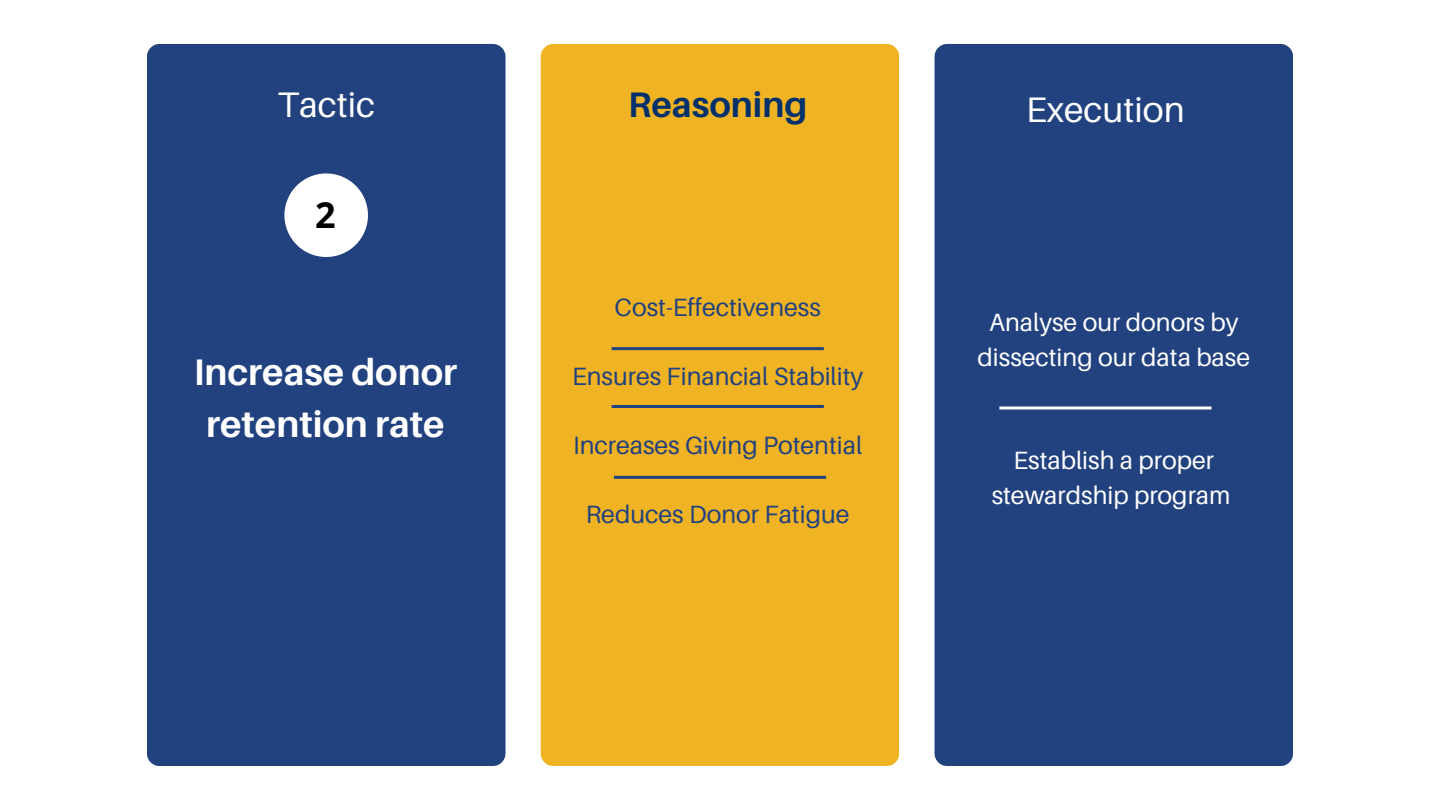
<style>
.page{position:relative;width:1440px;height:810px;background:#fff}
.page>*{position:absolute;margin:0;border:0;box-sizing:border-box;transform-origin:0 0}
.t1{font:700 37px/51.8px "Aileron";color:#fff;text-align:center}
.t2{font:700 36px "Open Sans";color:#000}
.t3{font:35.5px "Aileron";color:#fff}
.t4{font:700 35.5px "Aileron";color:#01306b}
.t5{font:25px "Aileron";color:#21417f}
.t6{font:25px/34.5px "Aileron";color:#fff;text-align:center}
</style>
<div class="page">
<div style="left:147px;top:44px;width:358px;height:722px;background:#21417f;border-radius:13px"></div>
<div style="left:284px;top:173px;width:84px;height:84px;background:#fff;border-radius:50%"></div>
<div style="left:541px;top:44px;width:358px;height:722px;background:#f0b323;border-radius:13px"></div>
<div style="left:935px;top:44px;width:358px;height:722px;background:#21417f;border-radius:13px"></div>
<hr style="left:612px;top:347px;width:212px;height:3px;background:#21417f">
<hr style="left:612px;top:405px;width:212px;height:3px;background:#21417f">
<hr style="left:614px;top:476px;width:212px;height:3px;background:#21417f">
<svg style="left:999px;top:406px;width:213px;height:4px"></svg>
<p class="t3" style="left:277px;top:83px;width:99px">Tactic</p>
<h1 class="t4" style="left:628px;top:83px;width:181px">Reasoning</h1>
<h1 class="t3" style="left:1026px;top:87px;width:160px">Execution</h1>
<h2 class="t2" style="left:315px;top:190px;width:22px">2</h2>
<p class="t1" style="left:194px;top:346px;width:265px">Increase donor retention rate</p>
<p class="t5" style="left:615px;top:291px;width:208px">Cost-Effectiveness</p>
<p class="t5" style="left:572px;top:360px;width:293px">Ensures Financial Stability</p>
<p class="t5" style="left:573px;top:429px;width:291px">Increases Giving Potential</p>
<p class="t5" style="left:586px;top:498px;width:265px">Reduces Donor Fatigue</p>
<p class="t6" style="left:978px;top:305px;width:274px">Analyse our donors by dissecting our data base</p>
<p class="t6" style="left:992px;top:443px;width:240px">Establish a proper stewardship program</p>
</div>
